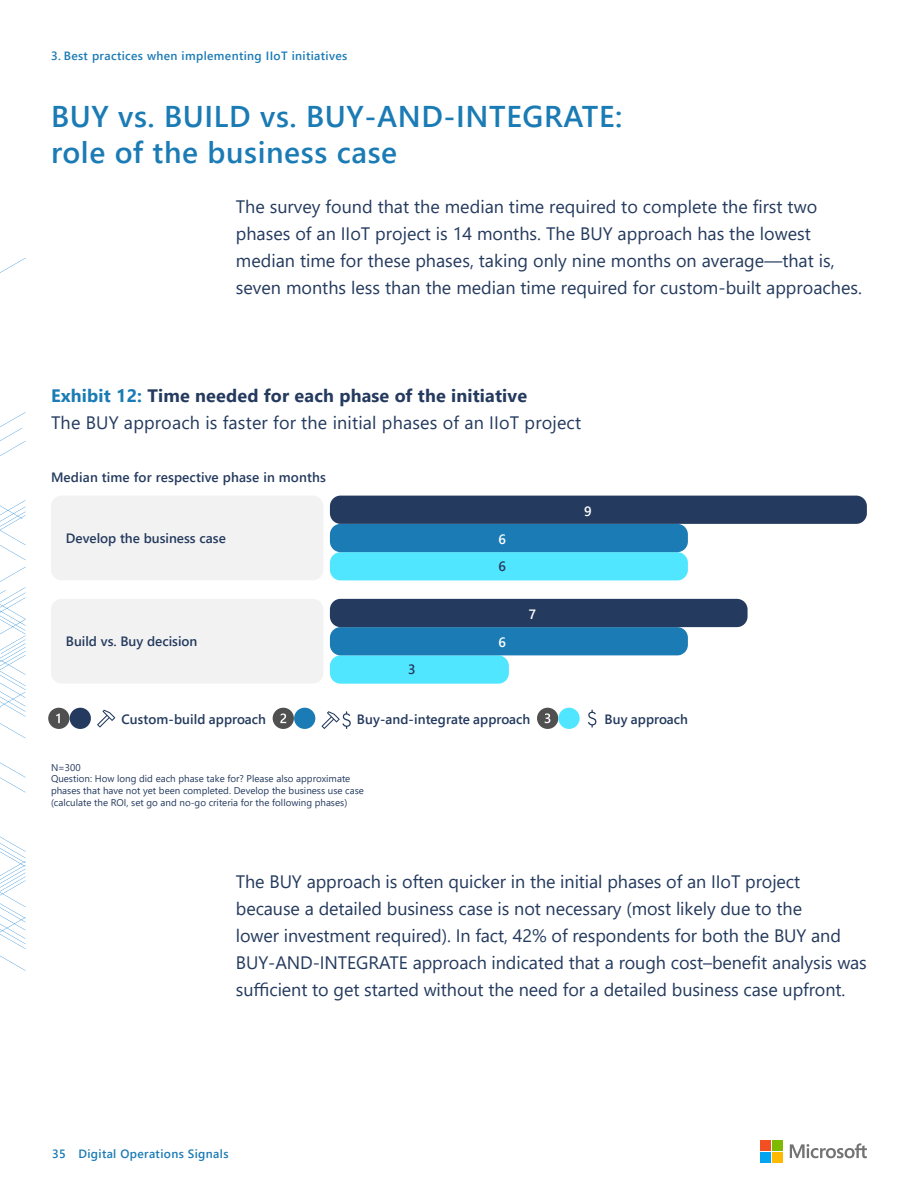
<style>
.page{position:relative;width:918px;height:1188px;background:#fff}
.page>*{position:absolute;margin:0;border:0;box-sizing:border-box;transform-origin:0 0}
.H1_Content_Titel_Sem{font:600 30px/36px "Segoe UI";letter-spacing:.02em;color:#1a7bb5}
.B1_copy_12{font:18px/27px "Segoe UI";letter-spacing:-.005em;color:#243a5e}
.B1_copy_12-2{font:700 18px "Segoe UI";letter-spacing:.01em;color:#243a5e}
.t1{font:600 13.5px "Segoe UI";color:#243a5e}
.t2{font:600 13.5px "Segoe Pro Display";letter-spacing:.01em;color:#243a5e}
.t3{font:600 13.5px "Segoe UI";color:#fff}
.t4{font:600 12px "Segoe UI";letter-spacing:.03em;color:#1a7bb5}
.Fußnote{font:9.75px/11.7px "Segoe UI";color:#243a5e}
.s1{color:#fff}
.s2{color:#1a7bb5}
.s3{color:#50e6ff}
.s4{color:#243a5e}
</style>
<div class="page">
<svg style="left:682px;top:495px;width:185px;height:160px"></svg>
<svg style="left:790px;top:1143px;width:77px;height:15px"></svg>
<div style="left:760px;top:1140px;width:11px;height:11px;background:#f25022"></div>
<div style="left:772px;top:1140px;width:11px;height:11px;background:#7fba00"></div>
<div style="left:760px;top:1152px;width:11px;height:11px;background:#00a4ef"></div>
<div style="left:772px;top:1152px;width:11px;height:11px;background:#ffb900"></div>
<svg style="left:0;top:258px;width:26px;height:713px"></svg>
<div style="left:330px;top:655px;width:179px;height:29px;background:#50e6ff;border-radius:11px"></div>
<div style="left:330px;top:627px;width:358px;height:28px;background:#1a7bb5;border-radius:11px"></div>
<div style="left:330px;top:599px;width:418px;height:28px;background:#243a5e;border-radius:11px"></div>
<div style="left:330px;top:552px;width:358px;height:28px;background:#50e6ff;border-radius:11px"></div>
<div style="left:330px;top:524px;width:358px;height:28px;background:#1a7bb5;border-radius:11px"></div>
<div style="left:330px;top:496px;width:537px;height:28px;background:#243a5e;border-radius:11px"></div>
<div style="left:51px;top:496px;width:272px;height:84px;background:#f2f2f2;border-radius:11px"></div>
<div style="left:51px;top:599px;width:272px;height:85px;background:#f2f2f2;border-radius:11px"></div>
<div style="left:48px;top:708px;width:21px;height:21px;background:#505050;border-radius:50%"></div>
<svg style="left:56px;top:713px;width:4px;height:10px"></svg>
<div style="left:70px;top:708px;width:21px;height:21px;background:#243a5e;border-radius:50%"></div>
<svg style="left:97px;top:710px;width:18px;height:17px"></svg>
<div style="left:273px;top:708px;width:21px;height:21px;background:#505050;border-radius:50%"></div>
<svg style="left:280px;top:714px;width:6px;height:9px"></svg>
<div style="left:294px;top:708px;width:21px;height:21px;background:#1a7bb5;border-radius:50%"></div>
<svg style="left:322px;top:711px;width:29px;height:18px"></svg>
<div style="left:537px;top:708px;width:21px;height:21px;background:#505050;border-radius:50%"></div>
<svg style="left:545px;top:713px;width:5px;height:10px"></svg>
<div style="left:558px;top:708px;width:22px;height:21px;background:#50e6ff;border-radius:50%"></div>
<svg style="left:588px;top:710px;width:8px;height:17px"></svg>
<p class="t4" style="left:51px;top:44px;width:298px">3. Best practices when implementing IIoT initiatives</p>
<h1 class="H1_Content_Titel_Sem" style="left:51px;top:96px;width:573px">BUY vs. BUILD vs. BUY-AND-INTEGRATE: role of the business case<span class="s1">.</span></h1>
<p class="B1_copy_12" style="left:236px;top:192px;width:628px">The survey found that the median time required to complete the first two phases of an IIoT project is 14 months. The BUY approach has the lowest median time for these phases, taking only nine months on average—that is, seven months less than the median time required for custom-built approaches.</p>
<p class="B1_copy_12-2" style="left:51px;top:379px;width:483px"><span class="s2">Exhibit 12:</span> Time needed for each phase of the initiative<span class="s1">.</span></p>
<p class="B1_copy_12" style="left:51px;top:408px;width:536px">The BUY approach is faster for the initial phases of an IIoT project<span class="s1">.</span></p>
<p class="t1" style="left:51px;top:465px;width:280px">Median time for respective phase in months<span class="s1">.</span></p>
<p class="t1" style="left:66px;top:525px;width:165px">Develop the business case<span class="s1">.</span></p>
<p class="t1" style="left:66px;top:629px;width:136px">Build vs. Buy decision<span class="s1">.</span></p>
<p class="t1" style="left:408px;top:657px;width:12px">3<span class="s3">.</span></p>
<p class="t3" style="left:499px;top:526px;width:12px">6<span class="s2">.</span></p>
<p class="t1" style="left:499px;top:554px;width:12px">6<span class="s3">.</span></p>
<p class="t3" style="left:499px;top:629px;width:12px">6<span class="s2">.</span></p>
<p class="t3" style="left:529px;top:601px;width:12px">7<span class="s4">.</span></p>
<p class="t3" style="left:584px;top:498px;width:12px">9<span class="s4">.</span></p>
<p class="t2" style="left:121px;top:710px;width:146px">Custom-build approach</p>
<p class="t2" style="left:357px;top:710px;width:175px">Buy-and-integrate approach</p>
<p class="t2" style="left:605px;top:710px;width:85px">Buy approach</p>
<p class="Fußnote" style="left:51px;top:760px;width:31px">N=300</p>
<p class="Fußnote" style="left:51px;top:772px;width:315px">Question: How long did each phase take for? Please also approximate phases that have not yet been completed. Develop the business use case (calculate the ROI, set go and no-go criteria for the following phases)</p>
<p class="B1_copy_12" style="left:236px;top:867px;width:633px">The BUY approach is often quicker in the initial phases of an IIoT project because a detailed business case is not necessary (most likely due to the<br>lower investment required). In fact, 42% of respondents for both the BUY and BUY-AND-INTEGRATE approach indicated that a rough cost–benefit analysis was sufficient to get started without the need for a detailed business case upfront.</p>
<p class="t4" style="left:52px;top:1142px;width:178px">35 Digital Operations Signals</p>
</div>
